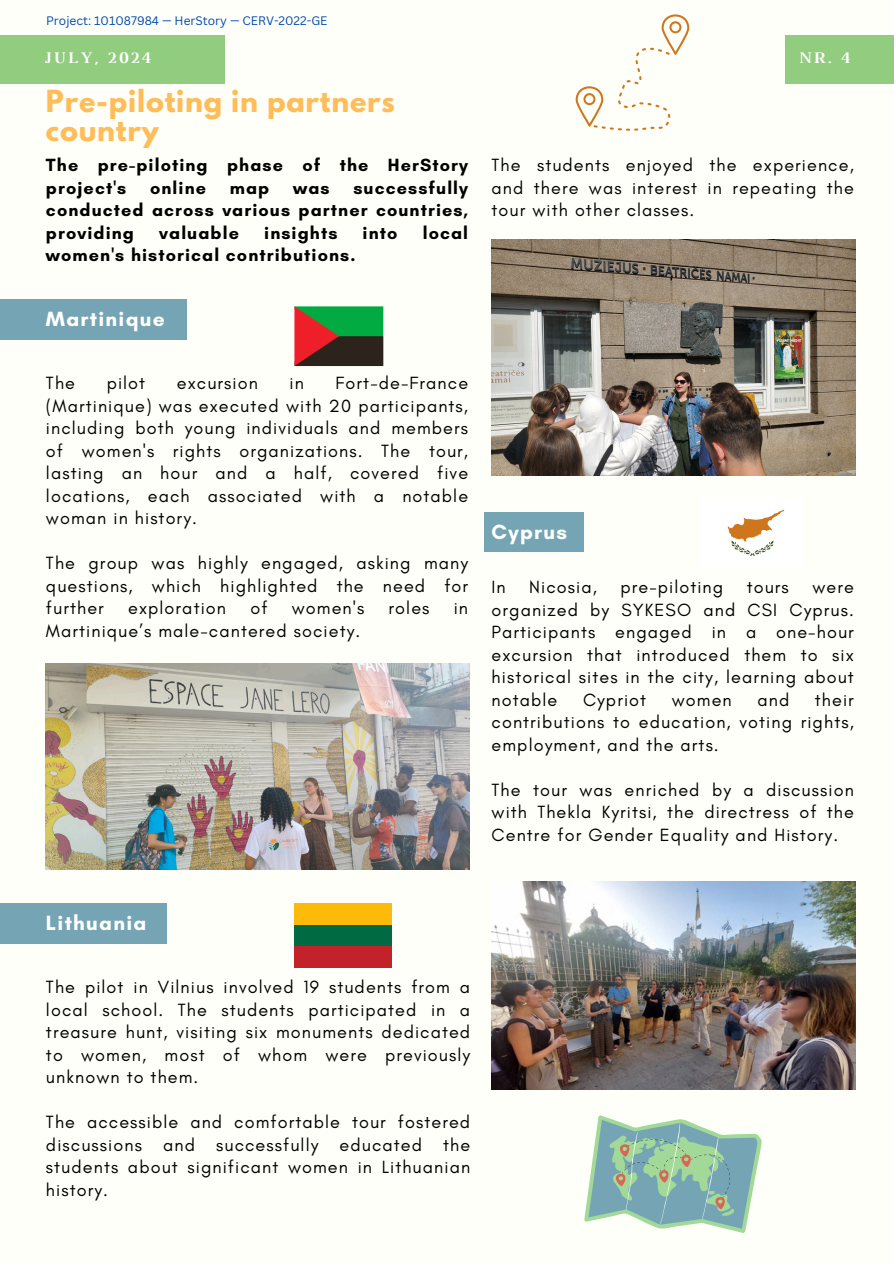
<style>
.page{position:relative;width:894px;height:1264px;background:#fff}
.page>*{position:absolute;margin:0;border:0;box-sizing:border-box;transform-origin:0 0}
.t1{font:700 27px/29.2px "League Spartan";letter-spacing:.03em;color:#ffbd59}
.t2{font:700 21px "Glacial Indifference";letter-spacing:.06em;color:#fff}
.t3{font:18px/22.5px "Glacial Indifference";letter-spacing:.06em;color:#000;text-align:justify}
.t4{font:700 18px/22.5px "Glacial Indifference";letter-spacing:.06em;color:#000}
.t5{font:700 16.5px "Luthier";letter-spacing:.14em;color:#fff}
.t6{font:12px "Canva Sans";color:#004aad}
</style>
<div class="page">
<div style="left:0;top:0;width:893px;height:1263px;background:#fffff9"></div>
<div style="left:0;top:35px;width:224px;height:49px;background:#92cd7f"></div>
<div style="left:785px;top:35px;width:108px;height:49px;background:#92cd7f"></div>
<img style="left:46px;top:663px;width:423px;height:206px">
<img style="left:491px;top:239px;width:364px;height:236px">
<img style="left:491px;top:881px;width:364px;height:208px">
<svg style="left:294px;top:306px;width:89px;height:60px;background:#4f562f"></svg>
<div style="left:294px;top:924px;width:98px;height:22px;background:#006a42"></div>
<div style="left:294px;top:946px;width:98px;height:22px;background:#c22229"></div>
<div style="left:294px;top:902px;width:98px;height:22px;background:#fdba0b"></div>
<div style="left:484px;top:512px;width:100px;height:39px;background:#75a5b4"></div>
<div style="left:700px;top:497px;width:104px;height:70px;background:#fff"></div>
<svg style="left:727px;top:509px;width:57px;height:47px"></svg>
<svg style="left:584px;top:1115px;width:177px;height:118px"></svg>
<svg style="left:575px;top:14px;width:114px;height:116px"></svg>
<div style="left:0;top:299px;width:187px;height:41px;background:#75a5b4"></div>
<div style="left:0;top:903px;width:166px;height:40px;background:#75a5b4"></div>
<p class="t6" style="left:46px;top:12px;width:283px">Project: 101087984 — HerStory — CERV-2022-GE</p>
<h4 class="t5" style="left:44px;top:51px;width:108px">JULY, 2024</h4>
<h2 class="t5" style="left:798px;top:51px;width:53px">NR. 4</h2>
<h1 class="t1" style="left:46px;top:90px;width:350px">Pre-piloting in partners country</h1>
<h5 class="t4" style="left:46px;top:154px;width:423px">The pre-piloting phase of the HerStory project's</h5>
<h5 class="t4" style="left:46px;top:176px;width:423px;text-align:justify;text-indent:307px">successfully conducted across various partner countries, providing</h5>
<h5 class="t4" style="left:150px;top:176px;width:57px">online</h5>
<h5 class="t4" style="left:230px;top:176px;width:41px">map</h5>
<h5 class="t4" style="left:293px;top:176px;width:38px">was</h5>
<h5 class="t4" style="left:159px;top:221px;width:81px">valuable</h5>
<h5 class="t4" style="left:264px;top:221px;width:75px">insights</h5>
<h5 class="t4" style="left:362px;top:221px;width:36px">into</h5>
<h5 class="t4" style="left:422px;top:221px;width:47px">local</h5>
<h5 class="t4" style="left:46px;top:244px;width:311px">women's historical contributions.</h5>
<h5 class="t2" style="left:46px;top:306px;width:120px">Martinique</h5>
<h3 class="t3" style="left:46px;top:372px;width:423px;text-indent:289px">Fort-de-France (Martinique) was executed with 20 participants, including both young individuals and members of women's rights organizations. The tour, lasting an hour and a half, covered five locations, each associated with a notable woman in history.</h3>
<h3 class="t3" style="left:46px;top:552px;width:423px">The group was highly engaged, asking many questions, which highlighted the need for further</h3>
<h3 class="t3" style="left:46px;top:372px;width:31px">The</h3>
<h3 class="t3" style="left:107px;top:372px;width:40px">pilot</h3>
<h3 class="t3" style="left:177px;top:372px;width:83px">excursion</h3>
<h3 class="t3" style="left:289px;top:372px;width:16px">in</h3>
<h3 class="t3" style="left:128px;top:597px;width:99px">exploration</h3>
<h3 class="t3" style="left:250px;top:597px;width:19px">of</h3>
<h3 class="t3" style="left:292px;top:597px;width:74px">women's</h3>
<h3 class="t3" style="left:388px;top:597px;width:42px">roles</h3>
<h3 class="t3" style="left:453px;top:597px;width:16px">in</h3>
<h3 class="t3" style="left:46px;top:619px;width:316px">Martinique’s male-cantered society.</h3>
<p class="t3" style="left:491px;top:154px;width:363px">The students enjoyed the experience, and there was interest in repeating the tour with other classes.</p>
<h2 class="t2" style="left:491px;top:519px;width:77px">Cyprus</h2>
<h5 class="t3" style="left:491px;top:575px;width:16px">In</h5>
<h5 class="t3" style="left:529px;top:575px;width:69px">Nicosia,</h5>
<h5 class="t3" style="left:620px;top:575px;width:104px">pre-piloting</h5>
<h5 class="t3" style="left:746px;top:575px;width:44px">tours</h5>
<h5 class="t3" style="left:491px;top:575px;width:363px;text-indent:320px">were organized by SYKESO and CSI Cyprus.<br>Participants engaged in a one-hour excursion that introduced them to six historical sites in the city, learning about notable</h5>
<h5 class="t3" style="left:491px;top:688px;width:363px;text-indent:323px">their contributions to education, voting rights, employment, and the arts.</h5>
<h5 class="t3" style="left:491px;top:778px;width:363px">The tour was enriched by a discussion with Thekla Kyritsi, the directress of the Centre for Gender Equality and History.</h5>
<h5 class="t3" style="left:583px;top:688px;width:65px">Cypriot</h5>
<h5 class="t3" style="left:671px;top:688px;width:61px">women</h5>
<h5 class="t3" style="left:757px;top:688px;width:33px">and</h5>
<h5 class="t2" style="left:46px;top:909px;width:102px">Lithuania</h5>
<p class="t3" style="left:46px;top:975px;width:425px">The pilot in Vilnius involved 19 students from a local school. The students participated in a treasure hunt, visiting six monuments dedicated to women, most of whom were previously unknown to them.</p>
<h2 class="t3" style="left:46px;top:1110px;width:425px">The accessible and comfortable tour fostered discussions and successfully educated the students about significant women in Lithuanian history.</h2>
</div>
